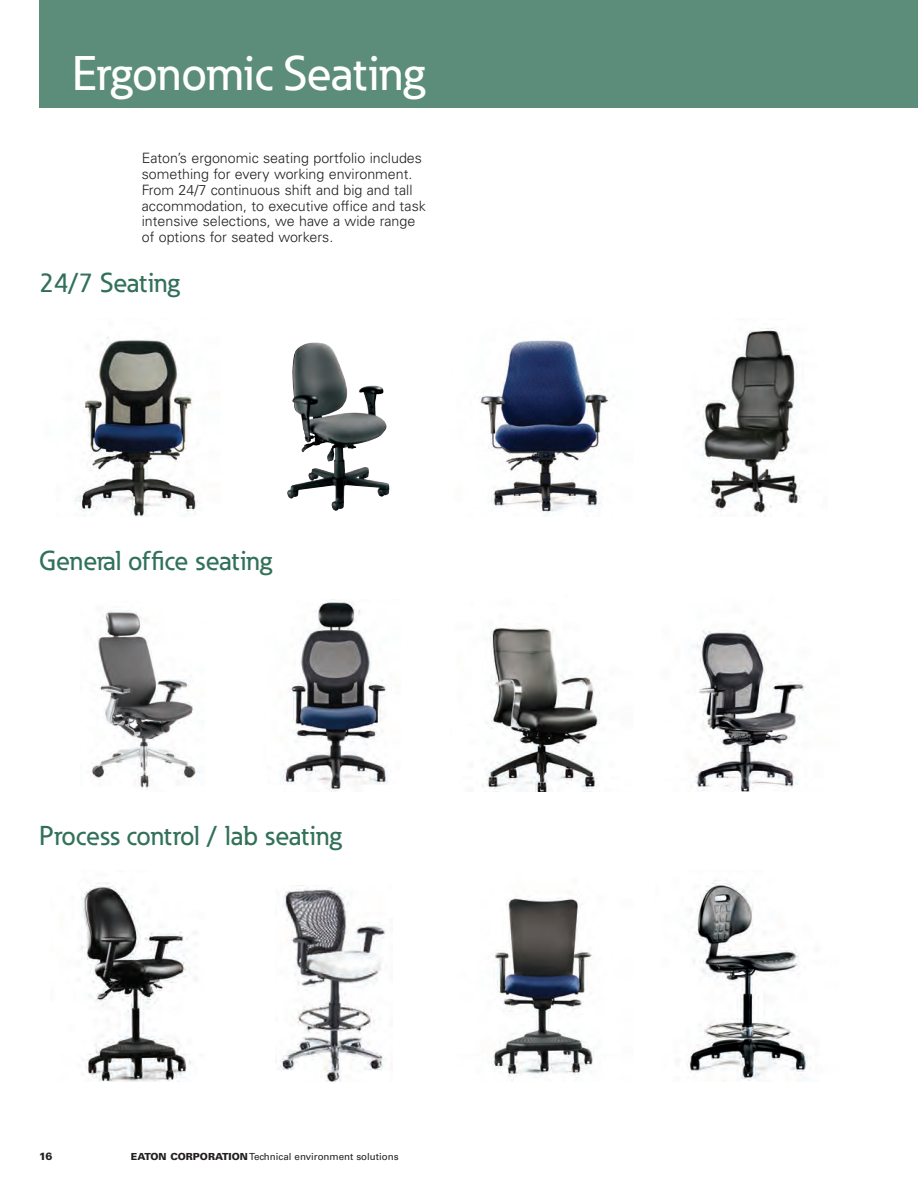
<style>
.page{position:relative;width:918px;height:1188px;background:#fff}
.page>*{position:absolute;margin:0;border:0;box-sizing:border-box;transform-origin:0 0}
._01_Headline___ADJ_S{font:500 48px "Eaton";color:#fff}
._02_Body__8_5_pt{font:500 27px "Eaton";color:#327159}
._02_Body__8_5_pt-2{font:300 14.25px/15.8px "Univers LT Std";color:#231f20}
.t1{font:900 10.5px "Univers LT Std";color:#231f20}
.t2{font:9.75px "Univers LT Std";color:#231f20}
.s1{font-weight:900}
</style>
<div class="page">
<div style="left:39px;top:0;width:879px;height:108px;background:#5b8d7a"></div>
<img style="left:700px;top:328px;width:100px;height:189px">
<img style="left:479px;top:337px;width:130px;height:179px">
<img style="left:75px;top:337px;width:123px;height:180px">
<img style="left:92px;top:611px;width:109px;height:179px">
<img style="left:280px;top:600px;width:108px;height:192px">
<img style="left:482px;top:625px;width:118px;height:167px">
<img style="left:694px;top:630px;width:112px;height:162px">
<img style="left:287px;top:342px;width:102px;height:169px">
<img style="left:488px;top:896px;width:106px;height:185px">
<img style="left:687px;top:880px;width:124px;height:201px">
<img style="left:276px;top:887px;width:117px;height:195px">
<img style="left:81px;top:883px;width:116px;height:199px">
<p class="_01_Headline___ADJ_S" style="left:72px;top:44px;width:354px">Ergonomic Seating</p>
<p class="_02_Body__8_5_pt-2" style="left:142px;top:150px;width:286px">Eaton’s ergonomic seating portfolio includes something for every working environment.<br>From 24/7 continuous shift and big and tall accommodation, to executive office and task intensive selections, we have a wide range of options for seated workers.</p>
<p class="_02_Body__8_5_pt" style="left:39px;top:266px;width:142px">24/7 Seating</p>
<p class="_02_Body__8_5_pt" style="left:39px;top:544px;width:235px">General office seating</p>
<p class="_02_Body__8_5_pt" style="left:39px;top:819px;width:304px">Process control / lab seating</p>
<p class="t1" style="left:39px;top:1150px;width:15px">16</p>
<p class="t2" style="left:131px;top:1151px;width:269px"><span class="s1">EATON CORPORATION</span> Technical environment solutions</p>
</div>
